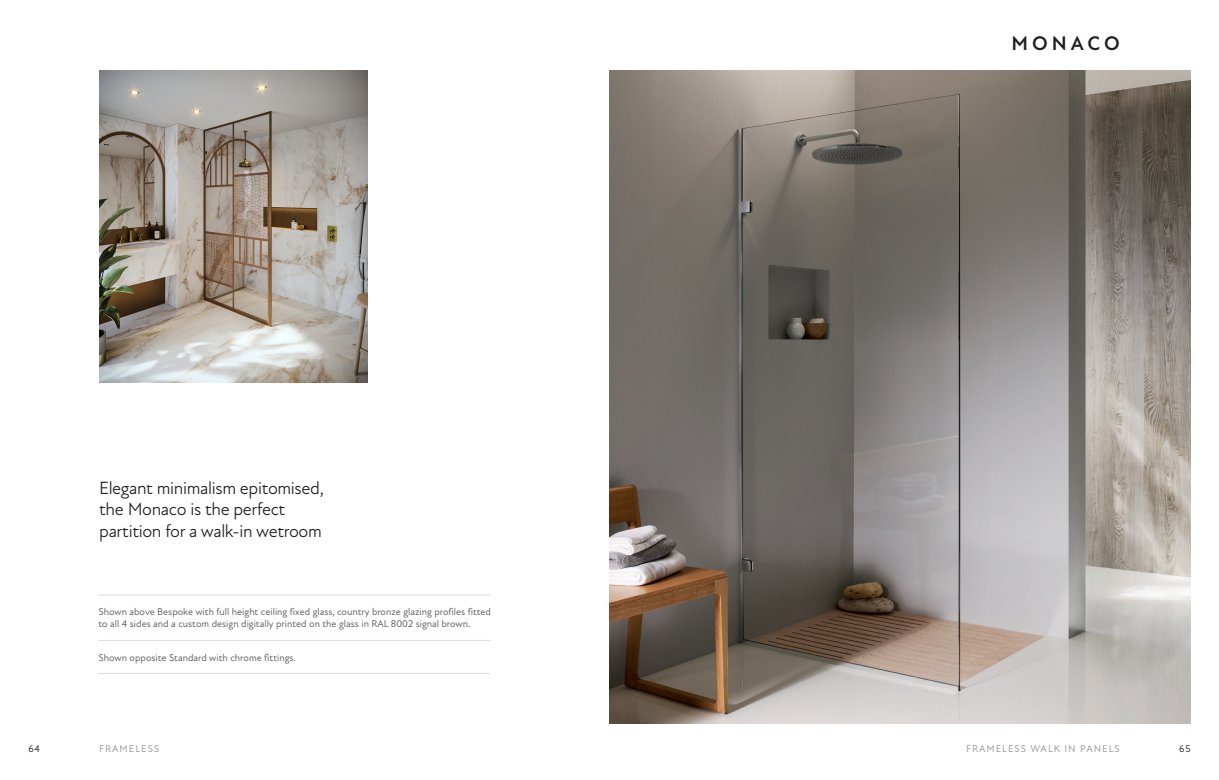
<style>
.page{position:relative;width:1219px;height:780px;background:#fff}
.page>*{position:absolute;margin:0;border:0;box-sizing:border-box;transform-origin:0 0}
._1st_level_titles{font:700 20px "New Atten";letter-spacing:.2em;color:#231f20}
.introduction{font:18px/21.6px "New Atten";letter-spacing:-.02em;color:#231f20}
.captions{font:10px/12px "New Atten";color:#57585a}
.floating_titles_section{font:10px "New Atten";letter-spacing:.1em;color:#939598}
.floating_titles_section-2{font:10px "New Atten";color:#231f20}
</style>
<div class="page">
<img style="left:609px;top:71px;width:582px;height:652px">
<img style="left:99px;top:71px;width:268px;height:311px">
<hr style="left:99px;top:640px;width:391px;height:1px;background:#dcdddf">
<hr style="left:99px;top:673px;width:391px;height:1px;background:#dcdddf">
<hr style="left:99px;top:594px;width:391px;height:1px;background:#dcdddf">
<p class="introduction" style="left:99px;top:477px;width:226px">Elegant minimalism epitomised, the Monaco is the perfect partition for a walk-in wetroom</p>
<p class="captions" style="left:99px;top:606px;width:394px">Shown above Bespoke with full height ceiling fixed glass, country bronze glazing profiles fitted to all 4 sides and a custom design digitally printed on the glass in RAL 8002 signal brown.</p>
<p class="captions" style="left:99px;top:651px;width:199px">Shown opposite Standard with chrome fittings.</p>
<p class="_1st_level_titles" style="left:1011px;top:31px;width:110px">MONACO</p>
<p class="floating_titles_section-2" style="left:28px;top:742px;width:13px">64</p>
<p class="floating_titles_section" style="left:99px;top:742px;width:61px">FRAMELESS</p>
<p class="floating_titles_section" style="left:966px;top:742px;width:155px">FRAMELESS WALK IN PANELS</p>
<p class="floating_titles_section-2" style="left:1179px;top:742px;width:13px">65</p>
</div>
